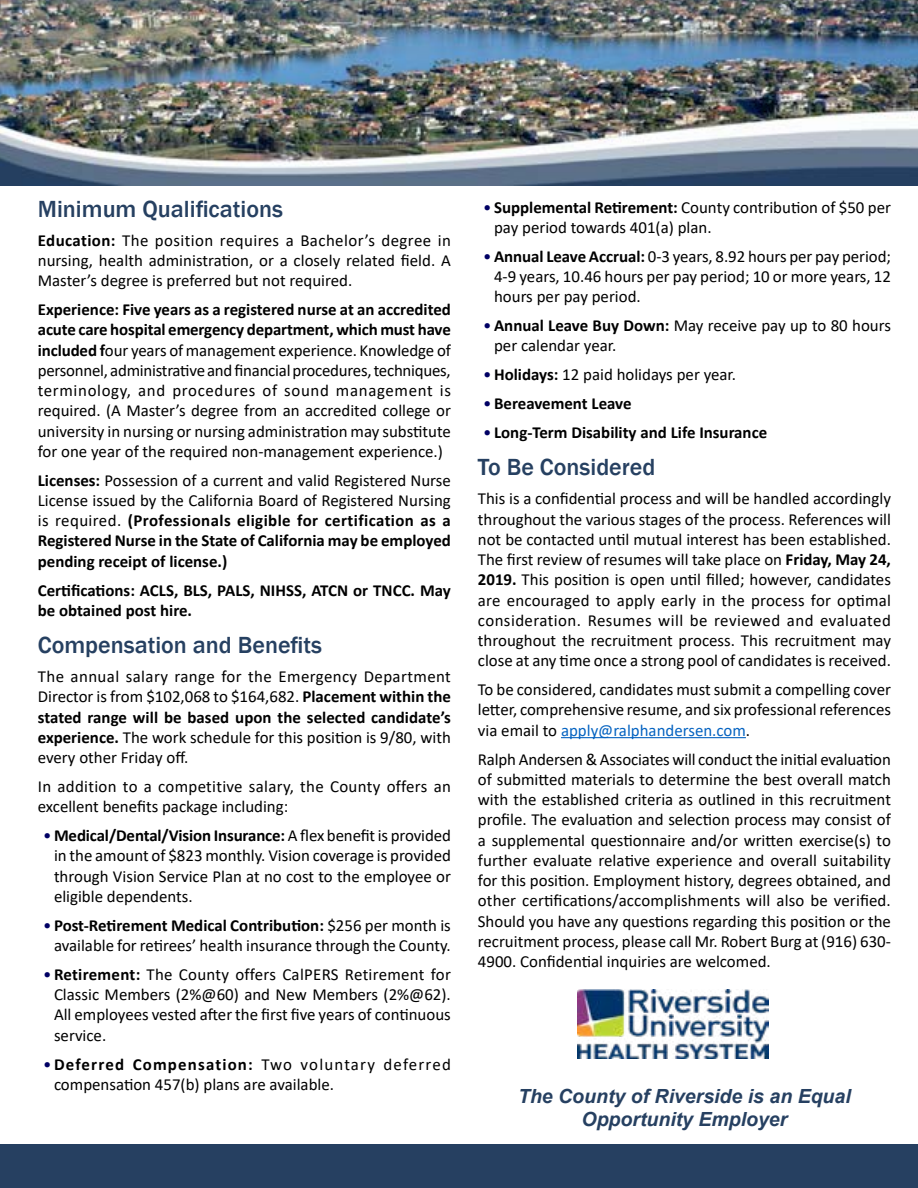
<style>
.page{position:relative;width:918px;height:1188px;background:#fff}
.page>*{position:absolute;margin:0;border:0;box-sizing:border-box;transform-origin:0 0}
.t1{font:500 24px "Franklin Gothic";color:#264061}
.t2{font:italic 700 19.5px/23.4px "Arial";color:#264061;text-align:center}
.t3{font:16.8px/20.2px "Calibri";color:#000;text-align:justify}
.t4{font:700 16.8px/20.2px "Calibri";color:#000;text-align:justify}
.s1{font-weight:700}
.s2{font-weight:400}
.s3{color:#000064}
.s4{font-weight:400;color:#000064}
.s5{color:#0563c1}
</style>
<div class="page">
<hr style="left:561px;top:737px;width:185px;height:1px;background:#0563c1">
<img style="left:0;top:0;width:918px;height:186px">
<div style="left:0;top:1144px;width:918px;height:44px;background:#264061"></div>
<img style="left:578px;top:989px;width:190px;height:70px">
<h1 class="t1" style="left:38px;top:194px;width:247px">Minimum Qualifications</h1>
<p class="t3" style="left:38px;top:229px;width:415px"><span class="s1">Education:</span> The position requires a Bachelor’s degree in nursing, health administration, or a closely related field. A Master’s degree is preferred but not required.</p>
<p class="t3" style="left:38px;top:299px;width:415px"><span class="s1">Experience: Five years as a registered nurse at an accredited acute care hospital emergency department, which must have included f</span>our years of management experience. Knowledge of personnel, administrative and financial procedures, techniques, terminology, and procedures of sound management is required. (A Master’s degree from an accredited college or university in nursing or nursing administration may substitute for one year of the required non-management experience.)</p>
<p class="t4" style="left:38px;top:470px;width:415px">Licenses: <span class="s2">Possession of a current and valid Registered Nurse License issued by the California Board of Registered Nursing is required.</span> (Professionals eligible for certification as a Registered Nurse in the State of California may be employed pending receipt of license.)</p>
<p class="t4" style="left:38px;top:580px;width:415px">Certifications: ACLS, BLS, PALS, NIHSS, ATCN or TNCC. May be obtained post hire.</p>
<h1 class="t1" style="left:38px;top:630px;width:286px">Compensation and Benefits</h1>
<p class="t3" style="left:38px;top:666px;width:415px">The annual salary range for the Emergency Department Director is from $102,068 to $164,682. <span class="s1">Placement within the stated range will be based upon the selected candidate’s experience.</span> The work schedule for this position is 9/80, with every other Friday off.</p>
<p class="t3" style="left:38px;top:776px;width:415px">In addition to a competitive salary, the County offers an excellent benefits package including:</p>
<p class="t3" style="left:54px;top:825px;width:398px;text-indent:-11px"><span class="s3">•</span><span class="s1">Medical/Dental/Vision Insurance:</span> A flex benefit is provided in the amount of $823 monthly. Vision coverage is provided through Vision Service Plan at no cost to the employee or eligible dependents.</p>
<p class="t3" style="left:43px;top:915px;width:409px;text-align:right"><span class="s3">•</span> <span class="s1">Post-Retirement Medical Contribution:</span> $256 per month is available for retirees’ health insurance through the County.</p>
<p class="t3" style="left:54px;top:964px;width:398px;text-indent:-11px"><span class="s3">•</span> <span class="s1">Retirement:</span> The County offers CalPERS Retirement for Classic Members (2%@60) and New Members (2%@62).<br>All employees vested after the first five years of continuous service.</p>
<p class="t3" style="left:54px;top:1053px;width:398px;text-indent:-11px"><span class="s3">•</span><span class="s1">Deferred Compensation:</span> Two voluntary deferred compensation 457(b) plans are available.</p>
<p class="t3" style="left:494px;top:196px;width:398px;text-indent:-11px"><span class="s3">•</span> <span class="s1">Supplemental Retirement:</span> County contribution of $50 per pay period towards 401(a) plan.</p>
<p class="t3" style="left:494px;top:246px;width:398px;text-indent:-11px"><span class="s3">•</span><span class="s1">Annual Leave Accrual:</span> 0-3 years, 8.92 hours per pay period; 4-9 years, 10.46 hours per pay period; 10 or more years, 12 hours per pay period.</p>
<p class="t3" style="left:494px;top:315px;width:398px;text-indent:-11px"><span class="s3">•</span><span class="s1">Annual Leave Buy Down:</span> May receive pay up to 80 hours per calendar year.</p>
<p class="t3" style="left:483px;top:364px;width:254px"><span class="s3">•</span><span class="s1">Holidays:</span> 12 paid holidays per year.</p>
<p class="t4" style="left:483px;top:393px;width:150px"><span class="s4">•</span> Bereavement Leave</p>
<p class="t4" style="left:483px;top:422px;width:285px"><span class="s4">•</span> Long-Term Disability and Life Insurance</p>
<h1 class="t1" style="left:478px;top:453px;width:179px">To Be Considered</h1>
<p class="t3" style="left:478px;top:488px;width:415px">This is a confidential process and will be handled accordingly throughout the various stages of the process. References will not be contacted until mutual interest has been established.<br>The first review of resumes will take place on <span class="s1">Friday, May 24, 2019.</span> This position is open until filled; however, candidates are encouraged to apply early in the process for optimal consideration. Resumes will be reviewed and evaluated throughout the recruitment process. This recruitment may close at any time once a strong pool of candidates is received.</p>
<p class="t3" style="left:478px;top:679px;width:415px">To be considered, candidates must submit a compelling cover letter, comprehensive resume, and six professional references via email to <span class="s5">apply@ralphandersen.com</span>.</p>
<p class="t3" style="left:478px;top:749px;width:415px">Ralph Andersen &amp; Associates will conduct the initial evaluation of submitted materials to determine the best overall match with the established criteria as outlined in this recruitment profile. The evaluation and selection process may consist of a supplemental questionnaire and/or written exercise(s) to further evaluate relative experience and overall suitability for this position. Employment history, degrees obtained, and other certifications/accomplishments will also be verified.<br>Should you have any questions regarding this position or the recruitment process, please call Mr. Robert Burg at (916) 630- 4900. Confidential inquiries are welcomed.</p>
<p class="t2" style="left:518px;top:1085px;width:334px">The County of Riverside is an Equal<br>Opportunity Employer</p>
</div>
